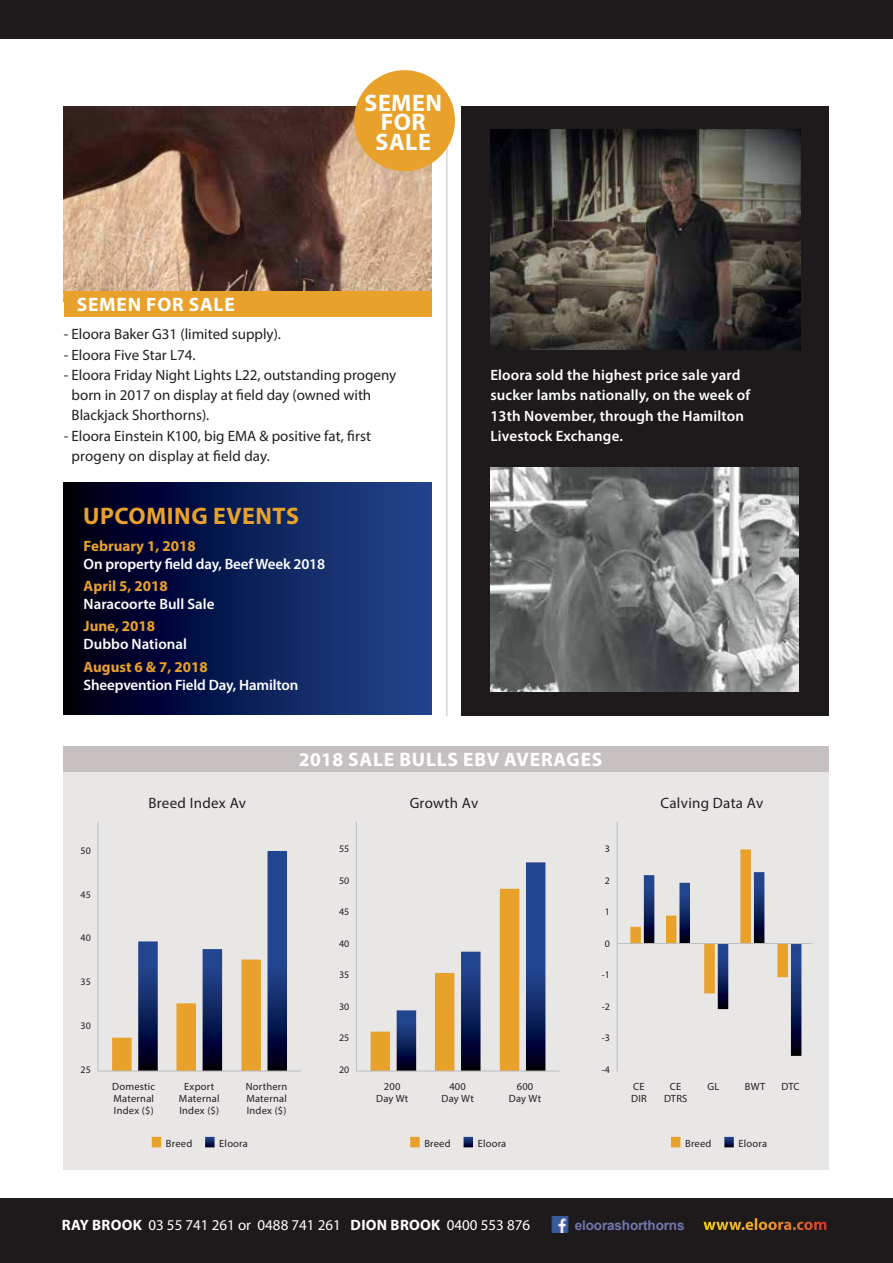
<style>
.page{position:relative;width:893px;height:1263px;background:#fff}
.page>*{position:absolute;margin:0;border:0;box-sizing:border-box;transform-origin:0 0}
.t1{font:700 24px "Myriad Pro";letter-spacing:.02em;color:#e8a12b}
.t2{font:700 24px/19.5px "Myriad Pro";letter-spacing:.02em;color:#fff;text-align:center}
.t3{font:700 19.5px "Myriad Pro";letter-spacing:.04em;color:#fff}
.t4{font:15px/20.2px "Myriad Pro";color:#231f20}
.t5{font:600 15px/20.2px "Myriad Pro";letter-spacing:.005em;color:#fff}
.t6{font:15px "Myriad Pro";color:#fff}
.t7{font:700 15px "Myriad Pro";color:#e8a12b}
.t8{font:15px "Myriad Pro";letter-spacing:.02em;color:#231f20}
.t9{font:700 13.5px "Arial";letter-spacing:-.01em;color:#7177af}
.t10{font:10.5px/12px "Myriad Pro";letter-spacing:.02em;color:#231f20;text-align:center}
.t11{font:10.05px "Myriad Pro";color:#231f20}
.s1{font-weight:700}
.s2{font-family:"Myriad Pro";font-size:16.5px;color:#fff}
</style>
<div class="page">
<div style="left:0;top:1198px;width:893px;height:65px;background:#1e1a1b"></div>
<div style="left:0;top:0;width:893px;height:38px;background:#1e1a1b"></div>
<div style="left:64px;top:757px;width:765px;height:412px;background:#e9e6e6"></div>
<img style="left:551px;top:1217px;width:18px;height:16px">
<hr style="left:446px;top:106px;width:1px;height:610px;background:#c6c1c0">
<div style="left:64px;top:483px;width:368px;height:231px;background:linear-gradient(to right,#000013,#204593)"></div>
<hr style="left:98px;top:822px;width:1px;height:249px;background:#bcbec0">
<hr style="left:356px;top:822px;width:1px;height:249px;background:#bcbec0">
<hr style="left:617px;top:822px;width:1px;height:249px;background:#bcbec0">
<div style="left:241px;top:959px;width:20px;height:112px;background:#e8a12b"></div>
<div style="left:500px;top:889px;width:19px;height:182px;background:#e8a12b"></div>
<div style="left:176px;top:1003px;width:20px;height:68px;background:#e8a12b"></div>
<div style="left:435px;top:973px;width:19px;height:98px;background:#e8a12b"></div>
<div style="left:112px;top:1038px;width:20px;height:33px;background:#e8a12b"></div>
<div style="left:371px;top:1032px;width:19px;height:39px;background:#e8a12b"></div>
<div style="left:630px;top:927px;width:11px;height:16px;background:#e8a12b"></div>
<div style="left:666px;top:915px;width:10px;height:28px;background:#e8a12b"></div>
<div style="left:704px;top:943px;width:11px;height:50px;background:#e8a12b"></div>
<div style="left:740px;top:849px;width:11px;height:94px;background:#e8a12b"></div>
<div style="left:777px;top:943px;width:11px;height:34px;background:#e8a12b"></div>
<svg style="left:267px;top:851px;width:20px;height:220px;background:#1c3775"></svg>
<svg style="left:526px;top:862px;width:19px;height:209px;background:#173272"></svg>
<svg style="left:203px;top:949px;width:19px;height:122px;background:#10235b"></svg>
<svg style="left:461px;top:952px;width:20px;height:119px;background:#15285f"></svg>
<svg style="left:138px;top:941px;width:20px;height:130px;background:#162b62"></svg>
<svg style="left:397px;top:1010px;width:19px;height:61px"></svg>
<svg style="left:644px;top:875px;width:10px;height:68px"></svg>
<svg style="left:679px;top:883px;width:11px;height:60px"></svg>
<svg style="left:718px;top:944px;width:10px;height:65px"></svg>
<svg style="left:754px;top:872px;width:10px;height:71px"></svg>
<svg style="left:791px;top:944px;width:10px;height:112px"></svg>
<div style="left:152px;top:1137px;width:9px;height:10px;background:#e8a12b"></div>
<div style="left:410px;top:1137px;width:10px;height:10px;background:#e8a12b"></div>
<div style="left:671px;top:1137px;width:9px;height:10px;background:#e8a12b"></div>
<svg style="left:205px;top:1137px;width:10px;height:10px"></svg>
<svg style="left:464px;top:1137px;width:9px;height:10px"></svg>
<svg style="left:724px;top:1137px;width:10px;height:10px"></svg>
<hr style="left:98px;top:1071px;width:203px;height:1px;background:#bcbec0">
<hr style="left:356px;top:1071px;width:203px;height:1px;background:#bcbec0">
<hr style="left:617px;top:943px;width:195px;height:1px;background:#bcbec0">
<img style="left:64px;top:106px;width:368px;height:185px">
<div style="left:64px;top:291px;width:368px;height:26px;background:#e8a12b"></div>
<div style="left:354px;top:70px;width:101px;height:101px;background:#e8a12b;border-radius:50%"></div>
<div style="left:461px;top:106px;width:368px;height:610px;background:#1e1a1b"></div>
<img style="left:490px;top:468px;width:309px;height:223px">
<img style="left:490px;top:130px;width:311px;height:219px">
<div style="left:64px;top:746px;width:765px;height:26px;background:#c6c1c0"></div>
<h1 class="t2" style="left:365px;top:92px;width:79px">SEMEN<br>FOR<br>SALE</h1>
<h2 class="t3" style="left:77px;top:291px;width:160px">SEMEN FOR SALE</h2>
<p class="t4" style="left:64px;top:324px;width:219px">- Eloora Baker G31 (limited supply).</p>
<p class="t4" style="left:64px;top:344px;width:133px">- Eloora Five Star L74.</p>
<p class="t4" style="left:72px;top:364px;width:326px;text-indent:-8px">- Eloora Friday Night Lights L22, outstanding progeny born in 2017 on display at field day (owned with<br>Blackjack Shorthorns).</p>
<p class="t4" style="left:72px;top:425px;width:301px;text-indent:-8px">- Eloora Einstein K100, big EMA &amp; positive fat, first progeny on display at field day.</p>
<h1 class="t1" style="left:83px;top:500px;width:217px">UPCOMING EVENTS</h1>
<p class="t7" style="left:84px;top:536px;width:114px">February 1, 2018</p>
<p class="t5" style="left:84px;top:553px;width:243px">On property field day, Beef Week 2018</p>
<p class="t7" style="left:84px;top:576px;width:86px">April 5, 2018</p>
<p class="t5" style="left:84px;top:594px;width:132px">Naracoorte Bull Sale</p>
<p class="t7" style="left:84px;top:617px;width:73px">June, 2018</p>
<p class="t5" style="left:84px;top:634px;width:105px">Dubbo National</p>
<p class="t7" style="left:84px;top:657px;width:126px">August 6 &amp; 7, 2018</p>
<p class="t5" style="left:84px;top:674px;width:216px">Sheepvention Field Day, Hamilton</p>
<p class="t5" style="left:490px;top:365px;width:261px">Eloora sold the highest price sale yard sucker lambs nationally, on the week of 13th November, through the Hamilton Livestock Exchange.</p>
<h2 class="t3" style="left:299px;top:746px;width:305px">2018 SALE BULLS EBV AVERAGES</h2>
<p class="t11" style="left:81px;top:844px;width:12px">50</p>
<p class="t11" style="left:81px;top:888px;width:12px">45</p>
<p class="t11" style="left:81px;top:932px;width:12px">40</p>
<p class="t11" style="left:81px;top:976px;width:12px">35</p>
<p class="t11" style="left:81px;top:1019px;width:12px">30</p>
<p class="t11" style="left:81px;top:1063px;width:12px">25</p>
<p class="t8" style="left:148px;top:794px;width:99px">Breed Index Av</p>
<p class="t4" style="left:410px;top:793px;width:70px">Growth Av</p>
<p class="t8" style="left:660px;top:794px;width:104px">Calving Data Av</p>
<p class="t11" style="left:339px;top:843px;width:12px">55</p>
<p class="t11" style="left:339px;top:874px;width:12px">50</p>
<p class="t11" style="left:339px;top:906px;width:12px">45</p>
<p class="t11" style="left:339px;top:937px;width:12px">40</p>
<p class="t11" style="left:339px;top:969px;width:12px">35</p>
<p class="t11" style="left:339px;top:1000px;width:12px">30</p>
<p class="t11" style="left:339px;top:1032px;width:12px">25</p>
<p class="t11" style="left:339px;top:1063px;width:12px">20</p>
<p class="t11" style="left:605px;top:843px;width:7px">3</p>
<p class="t11" style="left:605px;top:874px;width:7px">2</p>
<p class="t11" style="left:605px;top:906px;width:7px">1</p>
<p class="t11" style="left:605px;top:937px;width:7px">0</p>
<p class="t11" style="left:602px;top:969px;width:10px">-1</p>
<p class="t11" style="left:602px;top:1000px;width:10px">-2</p>
<p class="t11" style="left:602px;top:1032px;width:10px">-3</p>
<p class="t11" style="left:602px;top:1063px;width:10px">-4</p>
<p class="t10" style="left:246px;top:1081px;width:43px;text-align:justify">Northern Maternal Index ($)</p>
<p class="t10" style="left:509px;top:1081px;width:34px">600<br>Day Wt</p>
<p class="t10" style="left:112px;top:1081px;width:45px;text-align:left">Domestic<br>Maternal<br>Index ($)</p>
<p class="t10" style="left:376px;top:1081px;width:34px">200<br>Day Wt</p>
<p class="t10" style="left:631px;top:1081px;width:17px;text-align:left">CE<br>DIR</p>
<p class="t10" style="left:664px;top:1081px;width:25px">CE<br>DTRS</p>
<p class="t10" style="left:708px;top:1081px;width:13px">GL</p>
<p class="t10" style="left:745px;top:1081px;width:22px">BWT</p>
<p class="t10" style="left:781px;top:1081px;width:20px">DTC</p>
<p class="t10" style="left:166px;top:1137px;width:28px">Breed</p>
<p class="t10" style="left:219px;top:1137px;width:30px">Eloora</p>
<p class="t10" style="left:424px;top:1137px;width:28px">Breed</p>
<p class="t10" style="left:478px;top:1137px;width:30px">Eloora</p>
<p class="t10" style="left:685px;top:1137px;width:28px">Breed</p>
<p class="t10" style="left:738px;top:1137px;width:30px">Eloora</p>
<p class="t10" style="left:179px;top:1081px;width:42px">Export<br>Maternal<br>Index ($)</p>
<p class="t10" style="left:442px;top:1081px;width:34px">400<br>Day Wt</p>
<p class="t6" style="left:62px;top:1215px;width:470px"><span class="s1">RAY BROOK</span> 03 55 741 261 or 0488 741 261 <span class="s1">DION BROOK</span> 0400 553 876</p>
<p class="t9" style="left:575px;top:1215px;width:254px">eloorashorthorns <span class="s2">www.eloora.com</span></p>
</div>
